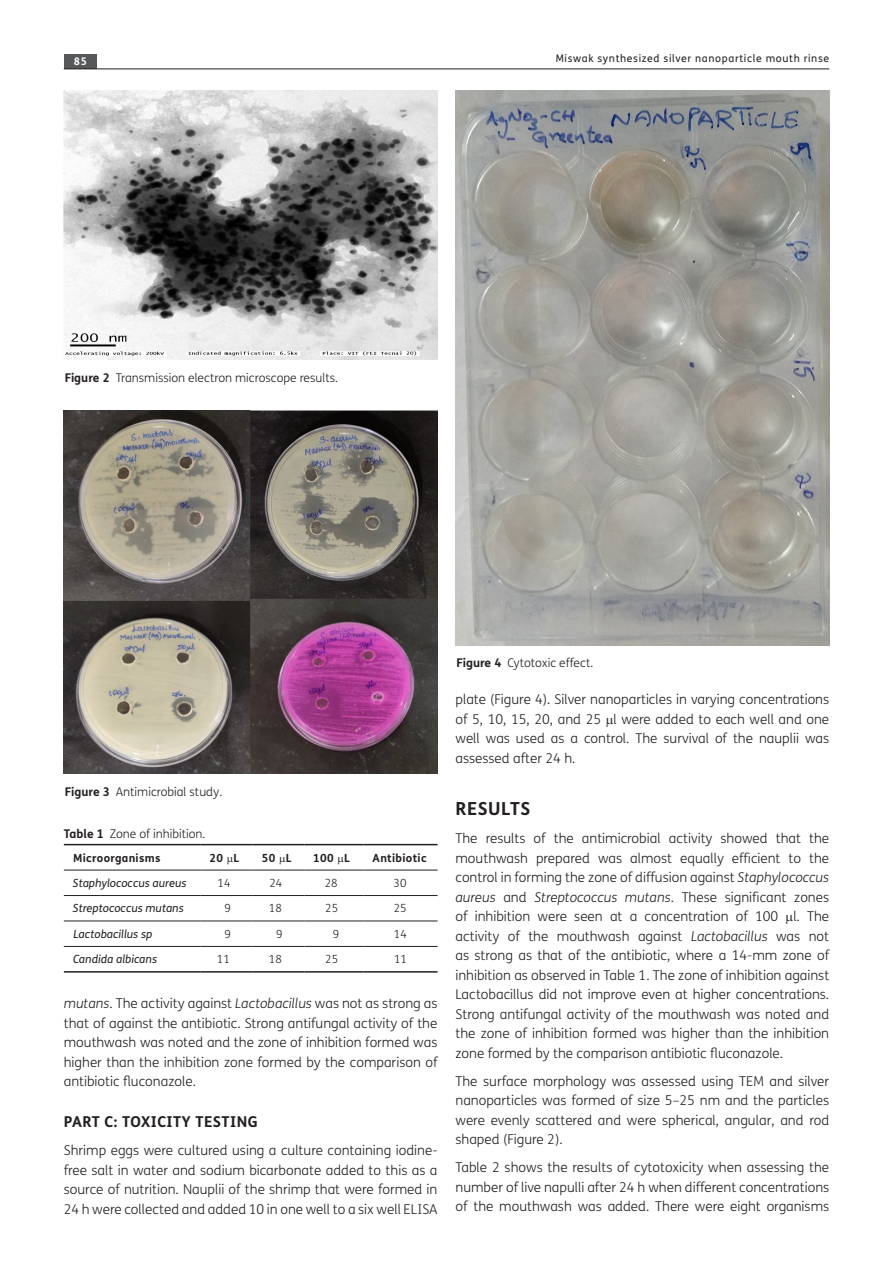
<style>
.page{position:relative;width:893px;height:1263px;background:#fff}
.page>*{position:absolute;margin:0;border:0;box-sizing:border-box;transform-origin:0 0}
.heading1{font:700 18px "FS Me";letter-spacing:.03em;color:#231f20}
.heading2{font:700 15px "FS Me";letter-spacing:.03em;color:#231f20}
.para_first_last{font:300 13.5px/19.5px "FS Me";color:#231f20;text-align:justify}
.para_first{font:300 13.5px/19.5px "FS Me";color:#231f20;text-align:justify}
.para{font:300 13.5px/19.5px "FS Me";color:#231f20;text-align:justify}
.para_last{font:300 13.5px/19.5px "FS Me";color:#231f20;text-align:justify}
.float_figure_figure{font:300 12px "FS Me";color:#231f20}
.float_table_tab-titl{font:300 12px "FS Me";color:#231f20}
.table_body{font:italic 11.25px "FS Me";color:#231f20}
.table_head{font:700 11.25px "FS Me";letter-spacing:.03em;color:#231f20}
.table_body-2{font:300 11.25px "FS Me";color:#231f20}
.t1{font:10.5px "FS Me";letter-spacing:.06em;color:#231f20}
.t2{font:700 10.5px "FS Me";color:#fff}
.s1{font-weight:700}
.s2{font-style:italic}
</style>
<div class="page">
<div style="left:64px;top:54px;width:33px;height:15px;background:#57585a"></div>
<hr style="left:64px;top:69px;width:765px;height:1px;background:#231f20">
<hr style="left:64px;top:844px;width:137px;height:1px;background:#231f20">
<hr style="left:201px;top:844px;width:52px;height:1px;background:#231f20">
<hr style="left:253px;top:844px;width:52px;height:1px;background:#231f20">
<hr style="left:305px;top:844px;width:59px;height:1px;background:#231f20">
<hr style="left:364px;top:844px;width:74px;height:1px;background:#231f20">
<hr style="left:64px;top:870px;width:137px;height:1px;background:#231f20">
<hr style="left:201px;top:870px;width:52px;height:1px;background:#231f20">
<hr style="left:253px;top:870px;width:52px;height:1px;background:#231f20">
<hr style="left:305px;top:870px;width:59px;height:1px;background:#231f20">
<hr style="left:364px;top:870px;width:74px;height:1px;background:#231f20">
<hr style="left:64px;top:895px;width:137px;height:1px;background:#231f20">
<hr style="left:201px;top:895px;width:52px;height:1px;background:#231f20">
<hr style="left:253px;top:895px;width:52px;height:1px;background:#231f20">
<hr style="left:305px;top:895px;width:59px;height:1px;background:#231f20">
<hr style="left:364px;top:895px;width:74px;height:1px;background:#231f20">
<hr style="left:64px;top:920px;width:137px;height:1px;background:#231f20">
<hr style="left:201px;top:920px;width:52px;height:1px;background:#231f20">
<hr style="left:253px;top:920px;width:52px;height:1px;background:#231f20">
<hr style="left:305px;top:920px;width:59px;height:1px;background:#231f20">
<hr style="left:364px;top:920px;width:74px;height:1px;background:#231f20">
<hr style="left:64px;top:946px;width:137px;height:1px;background:#231f20">
<hr style="left:64px;top:971px;width:137px;height:2px;background:#231f20">
<hr style="left:201px;top:946px;width:52px;height:1px;background:#231f20">
<hr style="left:201px;top:971px;width:52px;height:2px;background:#231f20">
<hr style="left:253px;top:946px;width:52px;height:1px;background:#231f20">
<hr style="left:253px;top:971px;width:52px;height:2px;background:#231f20">
<hr style="left:305px;top:946px;width:59px;height:1px;background:#231f20">
<hr style="left:305px;top:971px;width:59px;height:2px;background:#231f20">
<hr style="left:364px;top:946px;width:74px;height:1px;background:#231f20">
<hr style="left:364px;top:971px;width:74px;height:2px;background:#231f20">
<img style="left:64px;top:90px;width:373px;height:269px">
<img style="left:64px;top:410px;width:373px;height:363px">
<img style="left:455px;top:90px;width:374px;height:555px">
<p class="t2" style="left:74px;top:55px;width:15px">85</p>
<p class="t1" style="left:556px;top:52px;width:275px">Miswak synthesized silver nanoparticle mouth rinse</p>
<p class="float_figure_figure" style="left:65px;top:371px;width:275px"><span class="s1">Figure 2</span> Transmission electron microscope results.</p>
<p class="float_figure_figure" style="left:65px;top:784px;width:159px"><span class="s1">Figure 3</span> Antimicrobial study.</p>
<p class="float_table_tab-titl" style="left:64px;top:827px;width:143px"><span class="s1">Table 1</span> Zone of inhibition.</p>
<p class="table_head" style="left:73px;top:850px;width:89px">Microorganisms</p>
<p class="table_head" style="left:210px;top:850px;width:31px">20 L</p>
<p class="table_head" style="left:262px;top:850px;width:31px">50 L</p>
<p class="table_head" style="left:313px;top:850px;width:38px">100 L</p>
<p class="table_head" style="left:373px;top:850px;width:56px">Antibiotic</p>
<p class="table_body" style="left:73px;top:876px;width:115px">Staphylococcus aureus</p>
<p class="table_body-2" style="left:218px;top:877px;width:14px">14</p>
<p class="table_body-2" style="left:269px;top:877px;width:14px">24</p>
<p class="table_body-2" style="left:325px;top:877px;width:14px">28</p>
<p class="table_body-2" style="left:394px;top:877px;width:14px">30</p>
<p class="table_body" style="left:73px;top:902px;width:112px">Streptococcus mutans</p>
<p class="table_body-2" style="left:224px;top:902px;width:8px">9</p>
<p class="table_body-2" style="left:269px;top:902px;width:14px">18</p>
<p class="table_body-2" style="left:325px;top:902px;width:14px">25</p>
<p class="table_body-2" style="left:394px;top:902px;width:14px">25</p>
<p class="table_body" style="left:73px;top:927px;width:80px">Lactobacillus sp</p>
<p class="table_body-2" style="left:224px;top:927px;width:8px">9</p>
<p class="table_body-2" style="left:276px;top:927px;width:8px">9</p>
<p class="table_body-2" style="left:333px;top:927px;width:8px">9</p>
<p class="table_body-2" style="left:394px;top:927px;width:14px">14</p>
<p class="table_body" style="left:73px;top:953px;width:85px">Candida albicans</p>
<p class="table_body-2" style="left:217px;top:953px;width:14px">11</p>
<p class="table_body-2" style="left:269px;top:953px;width:14px">18</p>
<p class="table_body-2" style="left:325px;top:953px;width:14px">25</p>
<p class="table_body-2" style="left:394px;top:953px;width:14px">11</p>
<p class="para_first_last" style="left:64px;top:994px;width:375px"><span class="s2">mutans</span>. The activity against <span class="s2">Lactobacillus</span> was not as strong as that of against the antibiotic. Strong antifungal activity of the mouthwash was noted and the zone of inhibition formed was higher than the inhibition zone formed by the comparison of antibiotic fluconazole.</p>
<p class="heading2" style="left:64px;top:1112px;width:196px">PART C: TOXICITY TESTING</p>
<p class="para_first_last" style="left:64px;top:1141px;width:375px">Shrimp eggs were cultured using a culture containing iodine&shy;free salt in water and sodium bicarbonate added to this as a source of nutrition. Nauplii of the shrimp that were formed in 24 h were collected and added 10 in one well to a six well ELISA</p>
<p class="float_figure_figure" style="left:456px;top:656px;width:138px"><span class="s1">Figure 4</span> Cytotoxic effect.</p>
<p class="para_first_last" style="left:455px;top:690px;width:375px">plate (Figure 4). Silver nanoparticles in varying concentrations of 5, 10, 15, 20, and 25 l were added to each well and one well was used as a control. The survival of the nauplii was assessed after 24 h.</p>
<p class="heading1" style="left:455px;top:797px;width:76px">RESULTS</p>
<p class="para_first" style="left:455px;top:829px;width:375px">The results of the antimicrobial activity showed that the mouthwash prepared was almost equally efficient to the control in forming the zone of diffusion against <span class="s2">Staphylococcus aureus</span> and <span class="s2">Streptococcus mutans</span>. These significant zones of inhibition were seen at a concentration of 100 l. The activity of the mouthwash against <span class="s2">Lactobacillus</span> was not as strong as that of the antibiotic, where a 14-mm zone of inhibition as observed in Table 1. The zone of inhibition against Lactobacillus did not improve even at higher concentrations.<br>Strong antifungal activity of the mouthwash was noted and the zone of inhibition formed was higher than the inhibition zone formed by the comparison antibiotic fluconazole.</p>
<p class="para" style="left:455px;top:1071px;width:375px">The surface morphology was assessed using TEM and silver nanoparticles was formed of size 5–25 nm and the particles were evenly scattered and were spherical, angular, and rod shaped (Figure 2).</p>
<p class="para_last" style="left:455px;top:1158px;width:375px">Table 2 shows the results of cytotoxicity when assessing the number of live napulli after 24 h when different concentrations of the mouthwash was added. There were eight organisms</p>
</div>
